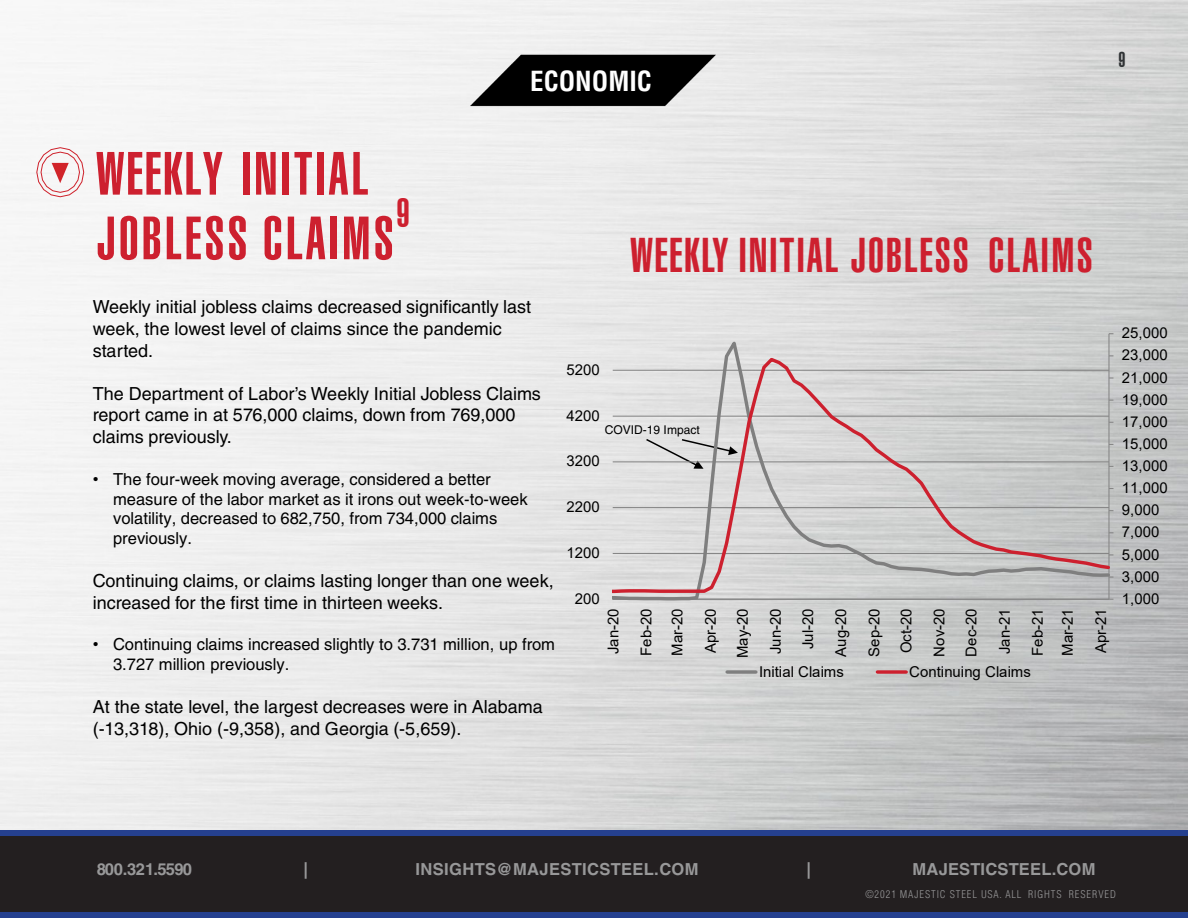
<style>
.page{position:relative;width:1188px;height:918px;background:#fff}
.page>*{position:absolute;margin:0;border:0;box-sizing:border-box;transform-origin:0 0}
.t1{font:60px "Helvetica LT Std Ultra Comp";letter-spacing:.05em;color:#cd202f}
.t2{font:48px "Helvetica LT Std Ultra Comp";letter-spacing:.04em;color:#cd202f}
.t3{font:39.9px "Helvetica LT Std Ultra Comp";color:#cd202f}
.t4{font:700 condensed 27px "Helvetica LT Std";color:#fff}
.t5{font:21px "Helvetica LT Std Ultra Comp";color:#303335}
.t6{font:18px/21.6px "Helvetica LT Std";color:#000}
.t7{font:16.5px/19.8px "Helvetica LT Std";color:#000}
.t8{font:700 16.5px "Helvetica LT Std";letter-spacing:.015em;color:#989899}
.t9{font:700 16.5px "Helvetica LT Std";letter-spacing:-.045em;color:#989899}
.t10{font:15px "Arial";color:#000}
.t11{font:12px "Helvetica LT Std";color:#000}
.t12{font:300 condensed 10.5px "Helvetica LT Std";letter-spacing:.09em;color:#989899}
.s1{font-family:"Arial"}
</style>
<div class="page">
<img style="left:0;top:0;width:1188px;height:830px">
<img style="left:469px;top:26px;width:250px;height:106px">
<div style="left:0;top:833px;width:1188px;height:82px;background:#231f20"></div>
<div style="left:0;top:912px;width:1188px;height:6px;background:#25408f"></div>
<div style="left:0;top:830px;width:1188px;height:6px;background:#25408f"></div>
<svg style="left:36px;top:147px;width:49px;height:51px"></svg>
<svg style="left:613px;top:334px;width:497px;height:266px;background:#d1d2d2"></svg>
<svg style="left:613px;top:356px;width:497px;height:240px;background:#cfcccc"></svg>
<svg style="left:727px;top:670px;width:29px;height:4px"></svg>
<svg style="left:877px;top:670px;width:29px;height:4px"></svg>
<h1 class="t4" style="left:530px;top:64px;width:123px">ECONOMIC</h1>
<p class="t5" style="left:1119px;top:48px;width:9px">9</p>
<h1 class="t1" style="left:96px;top:139px;width:274px">WEEKLY INITIAL</h1>
<h1 class="t1" style="left:96px;top:204px;width:299px">JOBLESS CLAIMS</h1>
<h1 class="t3" style="left:397px;top:190px;width:15px">9</h1>
<h1 class="t6" style="left:93px;top:296px;width:440px">Weekly initial jobless claims decreased significantly last week, the lowest level of claims since the pandemic started.</h1>
<h1 class="t6" style="left:93px;top:383px;width:450px">The Department of Labor’s Weekly Initial Jobless Claims report came in at 576,000 claims, down from 769,000 claims previously.</h1>
<p class="t7" style="left:113px;top:469px;width:416px;text-indent:-20px"><span class="s1">•</span> The four-week moving average, considered a better measure of the labor market as it irons out week-to-week volatility, decreased to 682,750, from 734,000 claims previously.</p>
<h1 class="t6" style="left:93px;top:570px;width:462px">Continuing claims, or claims lasting longer than one week, increased for the first time in thirteen weeks.</h1>
<p class="t7" style="left:113px;top:635px;width:443px;text-indent:-20px"><span class="s1">•</span> Continuing claims increased slightly to 3.731 million, up from<br>3.727 million previously.</p>
<h1 class="t6" style="left:93px;top:696px;width:452px">At the state level, the largest decreases were in Alabama (-13,318), Ohio (-9,358), and Georgia (-5,659).</h1>
<p class="t2" style="left:630px;top:227px;width:464px">WEEKLY INITIAL JOBLESS CLAIMS</p>
<p class="t10" style="left:566px;top:359px;width:35px">5200</p>
<p class="t10" style="left:566px;top:405px;width:35px">4200</p>
<p class="t11" style="left:605px;top:423px;width:97px">COVID-19 Impact</p>
<p class="t10" style="left:566px;top:451px;width:35px">3200</p>
<p class="t10" style="left:566px;top:497px;width:35px">2200</p>
<p class="t10" style="left:566px;top:542px;width:35px">1200</p>
<p class="t10" style="left:575px;top:588px;width:27px">200</p>
<p class="t10" style="left:603px;top:654px;width:47px;rotate:-90deg">Jan-20</p>
<p class="t10" style="left:636px;top:656px;width:49px;rotate:-90deg">Feb-20</p>
<p class="t10" style="left:667px;top:656px;width:49px;rotate:-90deg">Mar-20</p>
<p class="t10" style="left:700px;top:653px;width:47px;rotate:-90deg">Apr-20</p>
<p class="t10" style="left:732px;top:658px;width:52px;rotate:-90deg">May-20</p>
<p class="t10" style="left:765px;top:654px;width:47px;rotate:-90deg">Jun-20</p>
<p class="t10" style="left:797px;top:649px;width:42px;rotate:-90deg">Jul-20</p>
<p class="t10" style="left:831px;top:657px;width:50px;rotate:-90deg">Aug-20</p>
<p class="t10" style="left:864px;top:657px;width:50px;rotate:-90deg">Sep-20</p>
<p class="t10" style="left:896px;top:653px;width:47px;rotate:-90deg">Oct-20</p>
<p class="t10" style="left:929px;top:657px;width:50px;rotate:-90deg">Nov-20</p>
<p class="t10" style="left:961px;top:657px;width:50px;rotate:-90deg">Dec-20</p>
<p class="t10" style="left:994px;top:654px;width:47px;rotate:-90deg">Jan-21</p>
<p class="t10" style="left:1027px;top:656px;width:49px;rotate:-90deg">Feb-21</p>
<p class="t10" style="left:1057px;top:656px;width:49px;rotate:-90deg">Mar-21</p>
<p class="t10" style="left:1090px;top:653px;width:47px;rotate:-90deg">Apr-21</p>
<p class="t10" style="left:759px;top:661px;width:87px">Initial Claims</p>
<p class="t10" style="left:909px;top:661px;width:123px">Continuing Claims</p>
<p class="t10" style="left:1122px;top:323px;width:47px">25,000</p>
<p class="t10" style="left:1122px;top:345px;width:47px">23,000</p>
<p class="t10" style="left:1122px;top:367px;width:47px">21,000</p>
<p class="t10" style="left:1122px;top:389px;width:47px">19,000</p>
<p class="t10" style="left:1122px;top:411px;width:47px">17,000</p>
<p class="t10" style="left:1122px;top:433px;width:47px">15,000</p>
<p class="t10" style="left:1122px;top:456px;width:47px">13,000</p>
<p class="t10" style="left:1122px;top:478px;width:47px">11,000</p>
<p class="t10" style="left:1122px;top:500px;width:39px">9,000</p>
<p class="t10" style="left:1122px;top:522px;width:39px">7,000</p>
<p class="t10" style="left:1122px;top:544px;width:39px">5,000</p>
<p class="t10" style="left:1122px;top:566px;width:39px">3,000</p>
<p class="t10" style="left:1122px;top:588px;width:39px">1,000</p>
<p class="t9" style="left:97px;top:859px;width:97px">800.321.5590</p>
<p class="t8" style="left:303px;top:859px;width:6px">|</p>
<p class="t8" style="left:415px;top:859px;width:285px">INSIGHTS@MAJESTICSTEEL.COM</p>
<p class="t8" style="left:807px;top:859px;width:6px">|</p>
<p class="t8" style="left:913px;top:859px;width:184px">MAJESTICSTEEL.COM</p>
<p class="t12" style="left:865px;top:888px;width:252px">©2021 MAJESTIC STEEL USA. ALL RIGHTS RESERVED</p>
</div>
